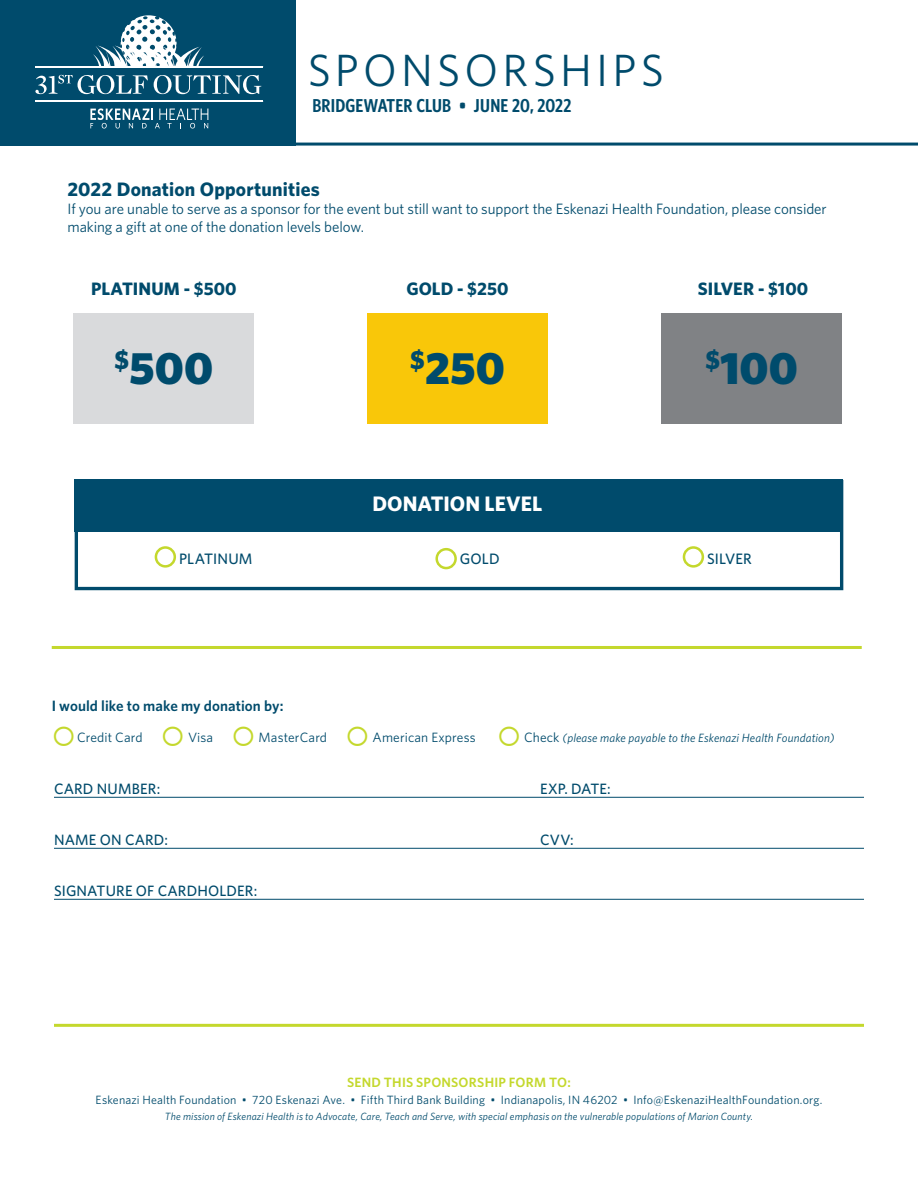
<style>
.page{position:relative;width:918px;height:1188px;background:#fff}
.page>*{position:absolute;margin:0;border:0;box-sizing:border-box;transform-origin:0 0}
.t1{font:900 45.45px "Whitney";color:#004b6c}
.t2{font:45.3px "Whitney";letter-spacing:.09em;color:#004b6c}
.t3{font:700 21px "Whitney";color:#fff}
.t4{font:700 19.5px "Whitney";letter-spacing:.01em;color:#004b6c}
.t5{font:600 18.75px "Whitney Condensed";letter-spacing:.01em;color:#004b6c}
.t6{font:700 18px "Whitney";letter-spacing:.005em;color:#004b6c}
.t7{font:500 15.15px "Whitney";letter-spacing:.01em;color:#004b6c}
.t8{font:15px/18px "Whitney";letter-spacing:-.005em;color:#004b6c}
.t9{font:500 15px "Whitney";letter-spacing:.015em;color:#004b6c}
.t10{font:600 15px "Whitney";letter-spacing:.005em;color:#004b6c}
.t11{font:600 13.5px "Whitney";letter-spacing:.015em;color:#c4d82d}
.t12{font:12px "Whitney";letter-spacing:.01em;color:#004b6c}
.t13{font:italic 12px "Whitney";letter-spacing:.01em;color:#004b6c}
.t14{font:italic 10.5px "Whitney";letter-spacing:.015em;color:#004b6c}
.s1{color:#c4d82d}
.s2{font-style:normal;font-size:13.5px}
</style>
<div class="page">
<div style="left:0;top:0;width:296px;height:146px;background:#004b6c"></div>
<hr style="left:0;top:143px;width:918px;height:3px;background:#004b6c">
<svg style="left:93px;top:15px;width:111px;height:51px"></svg>
<hr style="left:36px;top:66px;width:227px;height:1px;background:#fff">
<hr style="left:36px;top:100px;width:227px;height:2px;background:#fff">
<svg style="left:90px;top:108px;width:118px;height:21px"></svg>
<svg style="left:35px;top:75px;width:113px;height:19px"></svg>
<svg style="left:154px;top:75px;width:107px;height:19px"></svg>
<hr style="left:54px;top:797px;width:810px;height:1px;background:#004b6c">
<hr style="left:54px;top:848px;width:810px;height:1px;background:#004b6c">
<hr style="left:54px;top:899px;width:810px;height:1px;background:#004b6c">
<div style="left:73px;top:313px;width:181px;height:110px;background:#d9dadc"></div>
<div style="left:367px;top:313px;width:181px;height:110px;background:#f9c709"></div>
<div style="left:661px;top:313px;width:181px;height:110px;background:#808285"></div>
<div style="left:75px;top:480px;width:768px;height:110px;border:3px solid #004b6c"></div>
<div style="left:75px;top:480px;width:768px;height:52px;background:#004b6c"></div>
<div style="left:155px;top:546px;width:21px;height:22px;border:3px solid #c4d82d;border-radius:50%"></div>
<div style="left:435px;top:548px;width:22px;height:21px;border:3px solid #c4d82d;border-radius:50%"></div>
<div style="left:683px;top:546px;width:21px;height:22px;border:3px solid #c4d82d;border-radius:50%"></div>
<hr style="left:52px;top:646px;width:810px;height:3px;background:#c4d82d">
<hr style="left:54px;top:1024px;width:810px;height:3px;background:#c4d82d">
<h2 class="t2" style="left:308px;top:40px;width:358px">SPONSORSHIPS</h2>
<p class="t5" style="left:312px;top:93px;width:261px">BRIDGEWATER CLUB • JUNE 20, 2022</p>
<h3 class="t4" style="left:68px;top:176px;width:254px">2022 Donation Opportunities</h3>
<p class="t8" style="left:68px;top:199px;width:761px">If you are unable to serve as a sponsor for the event but still want to support the Eskenazi Health Foundation, please consider making a gift at one of the donation levels below.</p>
<p class="t6" style="left:91px;top:277px;width:147px">PLATINUM - $500</p>
<p class="t6" style="left:406px;top:277px;width:104px">GOLD - $250</p>
<p class="t6" style="left:698px;top:277px;width:112px">SILVER - $100</p>
<h1 class="t1" style="left:114px;top:338px;width:100px"><sup>$</sup>500</h1>
<h1 class="t1" style="left:410px;top:338px;width:96px"><sup>$</sup>250</h1>
<h1 class="t1" style="left:705px;top:338px;width:94px"><sup>$</sup>100</h1>
<h3 class="t3" style="left:373px;top:490px;width:171px">DONATION LEVEL</h3>
<p class="t7" style="left:179px;top:549px;width:75px">PLATINUM</p>
<p class="t7" style="left:460px;top:549px;width:41px">GOLD</p>
<p class="t7" style="left:707px;top:549px;width:46px">SILVER</p>
<p class="t10" style="left:52px;top:696px;width:233px">I would like to make my donation by:</p>
<p class="t13" style="left:52px;top:729px;width:784px"><span class="s1">○</span><span class="s2">Credit Card</span> <span class="s1">○</span> <span class="s2">Visa</span> <span class="s1">○</span> <span class="s2">MasterCard</span> <span class="s1">○</span> <span class="s2">American Express</span> <span class="s1">○</span> <span class="s2">Check</span> (please make payable to the Eskenazi Health Foundation)</p>
<p class="t9" style="left:54px;top:779px;width:108px">CARD NUMBER:</p>
<p class="t9" style="left:540px;top:779px;width:72px">EXP. DATE:</p>
<p class="t9" style="left:54px;top:830px;width:116px">NAME ON CARD:</p>
<p class="t9" style="left:540px;top:830px;width:35px">CVV:</p>
<p class="t9" style="left:54px;top:881px;width:205px">SIGNATURE OF CARDHOLDER:</p>
<p class="t11" style="left:347px;top:1074px;width:225px">SEND THIS SPONSORSHIP FORM TO:</p>
<p class="t12" style="left:96px;top:1092px;width:728px">Eskenazi Health Foundation • 720 Eskenazi Ave. • Fifth Third Bank Building • Indianapolis, IN 46202 • Info@EskenaziHealthFoundation.org.</p>
<p class="t14" style="left:165px;top:1110px;width:590px">The mission of Eskenazi Health is to Advocate, Care, Teach and Serve, with special emphasis on the vulnerable populations of Marion County.</p>
</div>
